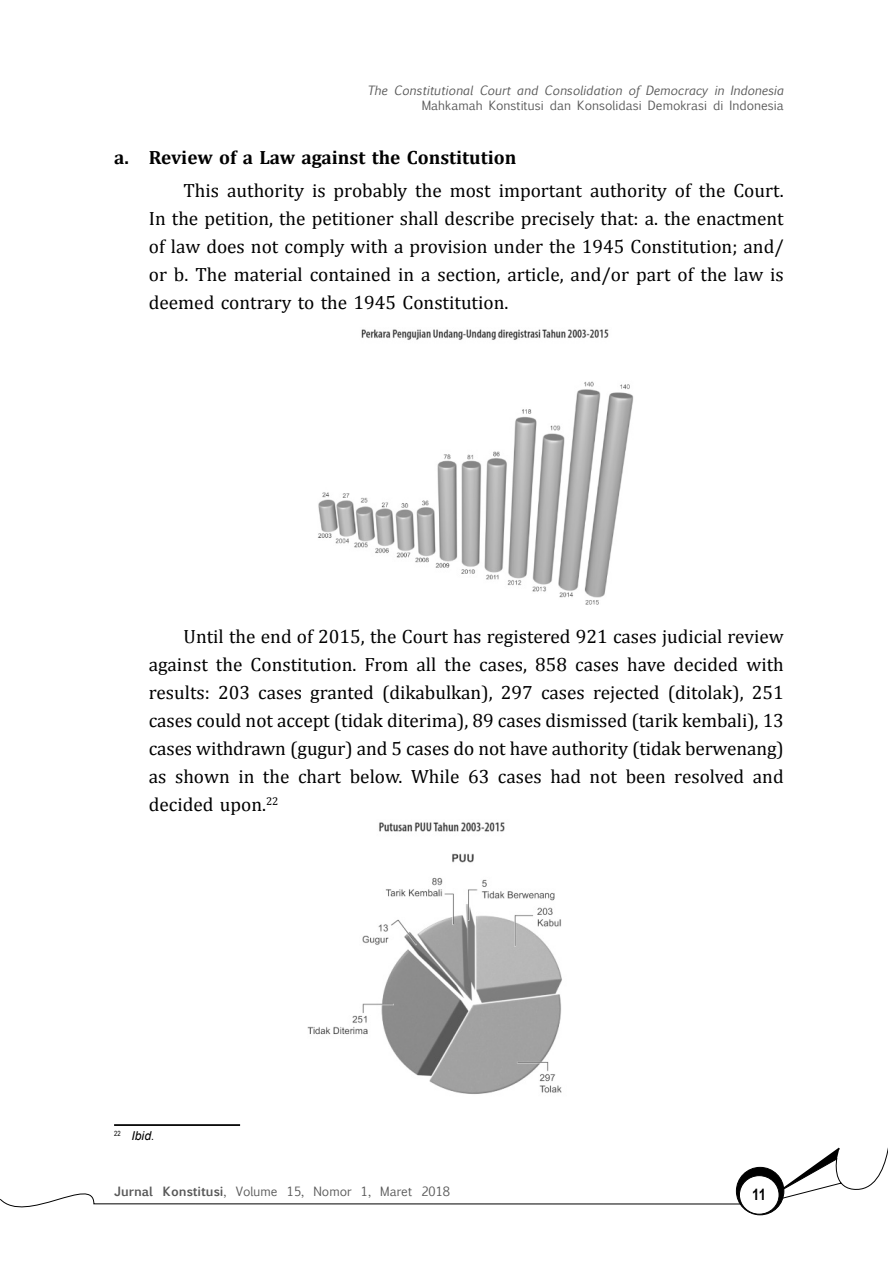
<style>
.page{position:relative;width:888px;height:1270px;background:#fff}
.page>*{position:absolute;margin:0;border:0;box-sizing:border-box;transform-origin:0 0}
.t1{font:19.25px/28px "Cambria";color:#000;text-align:justify}
.t2{font:700 19.25px "Cambria";color:#000}
.t3{font:700 15.75px "Arial Narrow";color:#000}
.t4{font:12.25px "Euphemia UCAS";color:#585858}
.t5{font:italic 12.25px "Euphemia UCAS";color:#585858}
.t6{font:italic 12.25px "Arial";color:#000}
.s1{font-family:"Arial Narrow";font-style:normal}
.s2{font-weight:700}
</style>
<div class="page">
<svg style="left:0;top:1124px;width:888px;height:92px"></svg>
<div style="left:736px;top:1167px;width:48px;height:48px;background:#000;border-radius:50%"></div>
<div style="left:736px;top:1167px;width:48px;height:48px;border:1px solid #000;border-radius:50%"></div>
<div style="left:739px;top:1176px;width:40px;height:38px;background:#fff;border-radius:50%"></div>
<div style="left:739px;top:1175px;width:40px;height:40px;border:1px solid #000;border-radius:50%"></div>
<img style="left:318px;top:329px;width:316px;height:276px">
<img style="left:307px;top:822px;width:255px;height:272px">
<hr style="left:114px;top:1124px;width:126px;height:2px;background:#000">
<p class="t5" style="left:367px;top:85px;width:418px">The Constitutional Court and Consolidation of Democracy in Indonesia</p>
<p class="t4" style="left:422px;top:100px;width:363px">Mahkamah Konstitusi dan Konsolidasi Demokrasi di Indonesia</p>
<p class="t2" style="left:114px;top:146px;width:404px">a. Review of a Law against the Constitution</p>
<p class="t1" style="left:149px;top:176px;width:636px;text-indent:35px">This authority is probably the most important authority of the Court.<br>In the petition, the petitioner shall describe precisely that: a. the enactment of law does not comply with a provision under the 1945 Constitution; and/ or b. The material contained in a section, article, and/or part of the law is deemed contrary to the 1945 Constitution.</p>
<p class="t1" style="left:149px;top:622px;width:637px;text-indent:35px">Until the end of 2015, the Court has registered 921 cases judicial review against the Constitution. From all the cases, 858 cases have decided with results: 203 cases granted (dikabulkan), 297 cases rejected (ditolak), 251 cases could not accept (tidak diterima), 89 cases dismissed (tarik kembali), 13 cases withdrawn (gugur) and 5 cases do not have authority (tidak berwenang) as shown in the chart below. While 63 cases had not been resolved and decided upon.<sup>22</sup></p>
<p class="t6" style="left:114px;top:1131px;width:41px"><sup>22</sup> Ibid<span class="s1">.</span></p>
<p class="t4" style="left:114px;top:1187px;width:337px"><span class="s2">Jurnal Konstitusi</span>, Volume 15, Nomor 1, Maret 2018</p>
<p class="t3" style="left:752px;top:1188px;width:15px">11</p>
</div>
